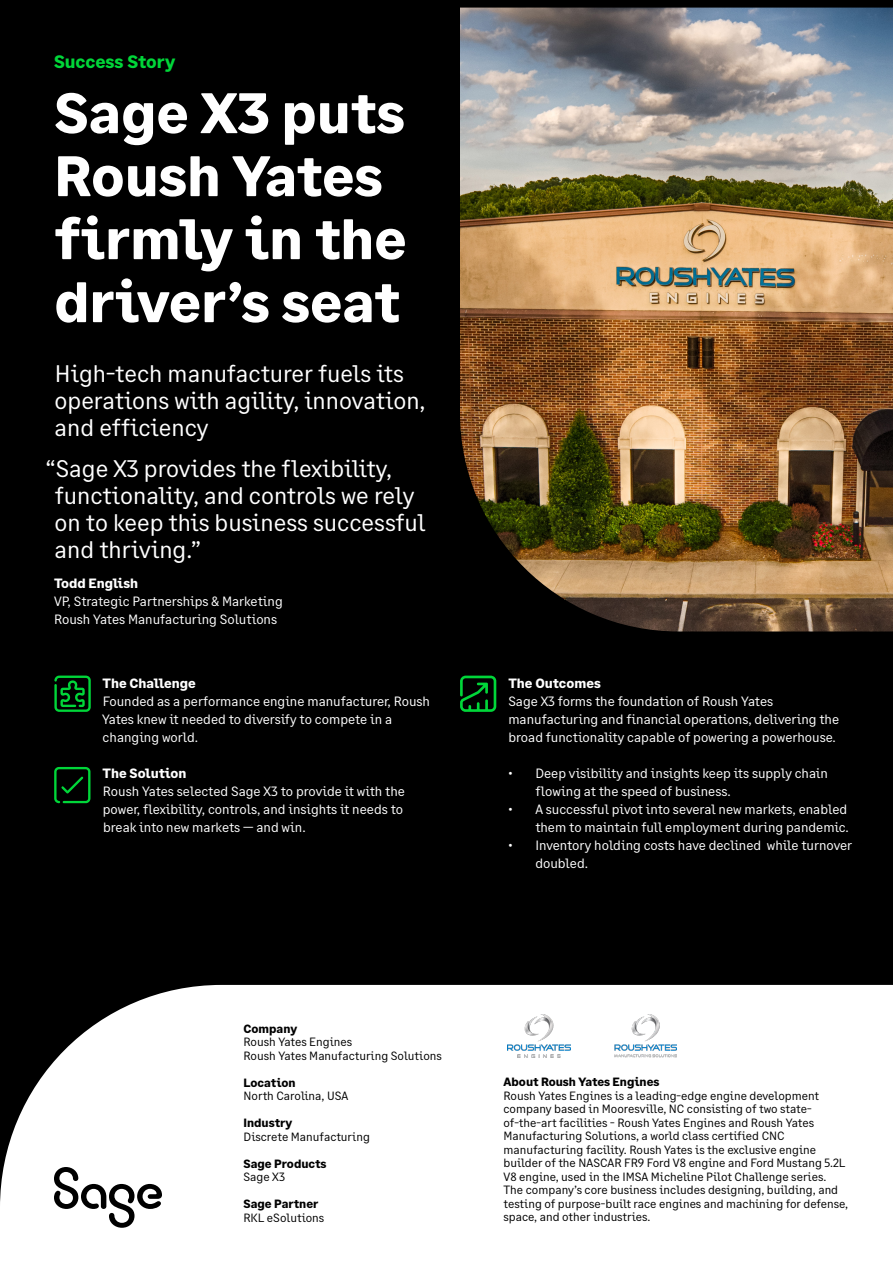
<style>
.page{position:relative;width:893px;height:1263px;background:#000}
.page>*{position:absolute;margin:0;border:0;box-sizing:border-box;transform-origin:0 0}
.Heading_1{font:700 57px/63px "Sage Text";color:#fff}
.Heading_2{font:24px/27px "Sage Text";color:#fff}
.Document_Label{font:700 18px "Sage Text";color:#00d639}
.Body{font:13.5px/18px "Sage Text";color:#fff}
.Body-2{font:700 13.5px "Sage Text";color:#fff}
.t1{font:12px/13.5px "Sage Text";color:#000}
.t2{font:700 12px/13.5px "Sage Text";color:#000}
.s1{font-weight:700}
.s2{font-weight:400}
</style>
<div class="page">
<div style="left:0;top:985px;width:893px;height:278px;background:#fff"></div>
<img style="left:460px;top:8px;width:433px;height:623px">
<svg style="left:460px;top:675px;width:36px;height:37px"></svg>
<svg style="left:54px;top:675px;width:37px;height:37px"></svg>
<svg style="left:54px;top:767px;width:36px;height:36px"></svg>
<img style="left:614px;top:1014px;width:63px;height:44px">
<img style="left:508px;top:1014px;width:62px;height:44px">
<svg style="left:54px;top:1167px;width:108px;height:61px"></svg>
<p class="Document_Label" style="left:54px;top:51px;width:123px">Success Story</p>
<p class="Heading_1" style="left:54px;top:83px;width:352px">Sage X3 puts<br>Roush Yates</p>
<p class="Heading_1" style="left:54px;top:209px;width:354px">firmly in the driver’s seat</p>
<p class="Heading_2" style="left:55px;top:360px;width:372px">High-tech manufacturer fuels its operations with agility, innovation, and efficiency</p>
<p class="Heading_2" style="left:55px;top:455px;width:372px;text-indent:-9px">“Sage X3 provides the flexibility, functionality, and controls we rely on to keep this business successful and thriving.”</p>
<p class="Body" style="left:54px;top:575px;width:230px"><span class="s1">Todd English<br></span>VP, Strategic Partnerships &amp; Marketing<br>Roush Yates Manufacturing Solutions</p>
<p class="Body-2" style="left:102px;top:675px;width:95px">The Challenge</p>
<p class="Body" style="left:102px;top:693px;width:329px">Founded as a performance engine manufacturer, Roush<br>Yates knew it needed to diversify to compete in a changing world.</p>
<p class="Body-2" style="left:102px;top:765px;width:86px">The Solution</p>
<p class="Body" style="left:103px;top:783px;width:304px">Roush Yates selected Sage X3 to provide it with the power, flexibility, controls, and insights it needs to break into new markets — and win.</p>
<p class="Body-2" style="left:508px;top:675px;width:94px">The Outcomes</p>
<p class="Body" style="left:508px;top:693px;width:332px">Sage X3 forms the foundation of Roush Yates manufacturing and financial operations, delivering the broad functionality capable of powering a powerhouse.</p>
<p class="Body" style="left:535px;top:765px;width:294px;text-indent:-27px">• Deep visibility and insights keep its supply chain flowing at the speed of business.</p>
<p class="Body" style="left:508px;top:801px;width:342px;text-align:right">• A successful pivot into several new markets, enabled them to maintain full employment during pandemic.</p>
<p class="Body" style="left:535px;top:837px;width:318px;text-indent:-27px">• Inventory holding costs have declined while turnover doubled.</p>
<p class="t1" style="left:243px;top:1022px;width:200px"><span class="s1">Company<br></span>Roush Yates Engines<br>Roush Yates Manufacturing Solutions</p>
<p class="t2" style="left:243px;top:1076px;width:54px">Location</p>
<p class="t1" style="left:243px;top:1089px;width:106px">North Carolina, USA</p>
<p class="t1" style="left:243px;top:1116px;width:128px"><span class="s1">Industry<br></span>Discrete Manufacturing</p>
<p class="t2" style="left:243px;top:1157px;width:84px">Sage Products<br><span class="s2">Sage X3</span></p>
<p class="t2" style="left:243px;top:1197px;width:76px">Sage Partner</p>
<p class="t1" style="left:243px;top:1211px;width:82px">RKL eSolutions</p>
<p class="t1" style="left:503px;top:1075px;width:346px"><span class="s1">About Roush Yates Engines<br></span>Roush Yates Engines is a leading-edge engine development company based in Mooresville, NC consisting of two state&shy;of-the-art facilities - Roush Yates Engines and Roush Yates Manufacturing Solutions, a world class certified CNC manufacturing facility. Roush Yates is the exclusive engine builder of the NASCAR FR9 Ford V8 engine and Ford Mustang 5.2L V8 engine, used in the IMSA Micheline Pilot Challenge series.<br>The company’s core business includes designing, building, and testing of purpose-built race engines and machining for defense, space, and other industries.</p>
</div>
